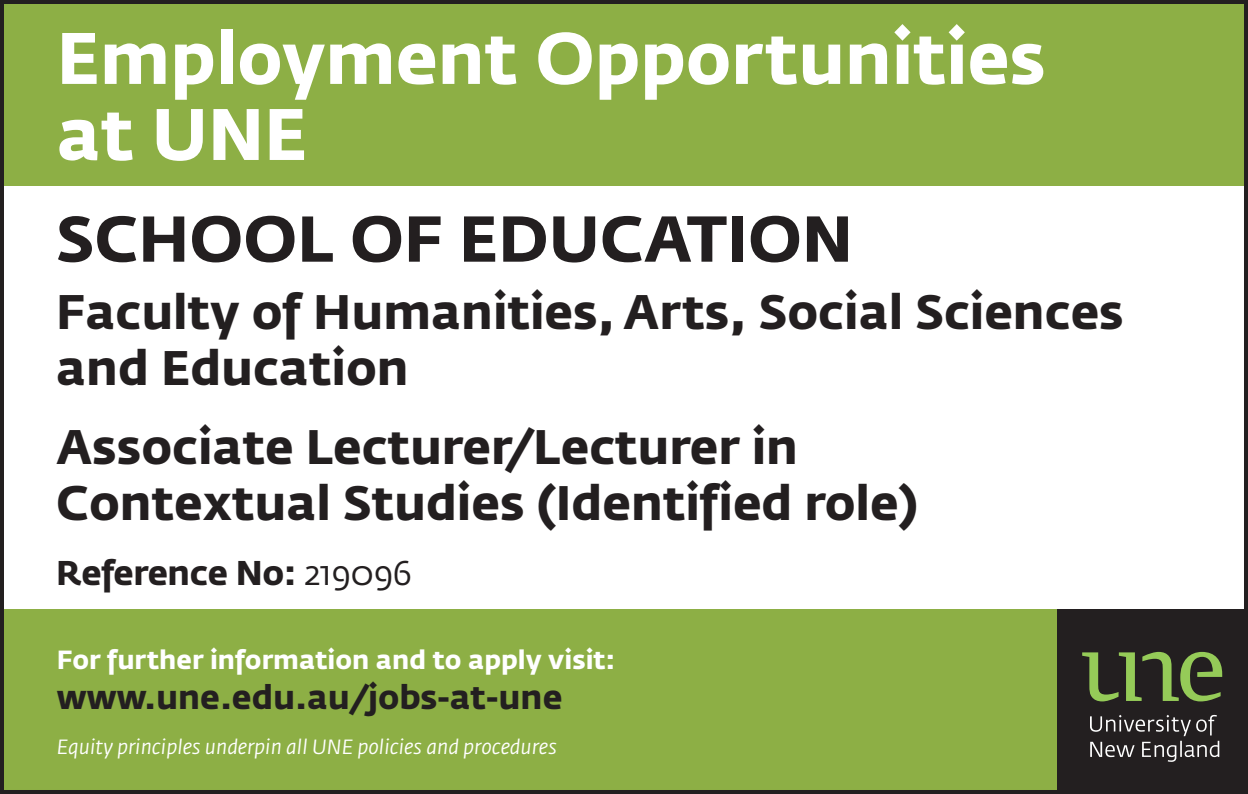
<style>
.page{position:relative;width:1248px;height:794px;background:#fff}
.page>*{position:absolute;margin:0;border:0;box-sizing:border-box;transform-origin:0 0}
.t1{font:700 72px/76px "Fedra Sans Std";color:#fff}
.t2{font:700 64px "Fedra Sans Std";color:#231f20}
.t3{font:700 48px/56px "Fedra Sans Std";color:#231f20}
.t4{font:700 34px "Fedra Sans Std";letter-spacing:-.01em;color:#231f20}
.t5{font:700 33.2px "Fedra Sans Std";color:#231f20}
.t6{font:700 26px "Fedra Sans Std";color:#fff}
.t7{font:italic 20.4px "Fedra Sans Std";color:#fff}
.s1{font-weight:400}
</style>
<div class="page">
<div style="left:0;top:4px;width:1244px;height:181px;background:#8daf45"></div>
<div style="left:0;top:609px;width:1057px;height:185px;background:#8daf45"></div>
<div style="left:1057px;top:609px;width:190px;height:185px;background:#231f20"></div>
<svg style="left:1082px;top:652px;width:139px;height:49px"></svg>
<svg style="left:1090px;top:715px;width:129px;height:47px"></svg>
<div style="left:0;top:0;width:1247px;height:794px;border:4px solid #231f20"></div>
<h1 class="t1" style="left:57px;top:22px;width:990px">Employment Opportunities at UNE</h1>
<h2 class="t2" style="left:56px;top:201px;width:798px">SCHOOL OF EDUCATION</h2>
<p class="t3" style="left:56px;top:285px;width:1069px">Faculty of Humanities, Arts, Social Sciences and Education</p>
<p class="t3" style="left:56px;top:420px;width:863px">Associate Lecturer/Lecturer in<br>Contextual Studies (Identified role)</p>
<p class="t4" style="left:56px;top:552px;width:357px">Reference No: <span class="s1">219096</span></p>
<p class="t6" style="left:57px;top:644px;width:560px">For further information and to apply visit:</p>
<p class="t5" style="left:57px;top:677px;width:507px">www.une.edu.au/jobs-at-une</p>
<p class="t7" style="left:57px;top:736px;width:501px">Equity principles underpin all UNE policies and procedures</p>
</div>
